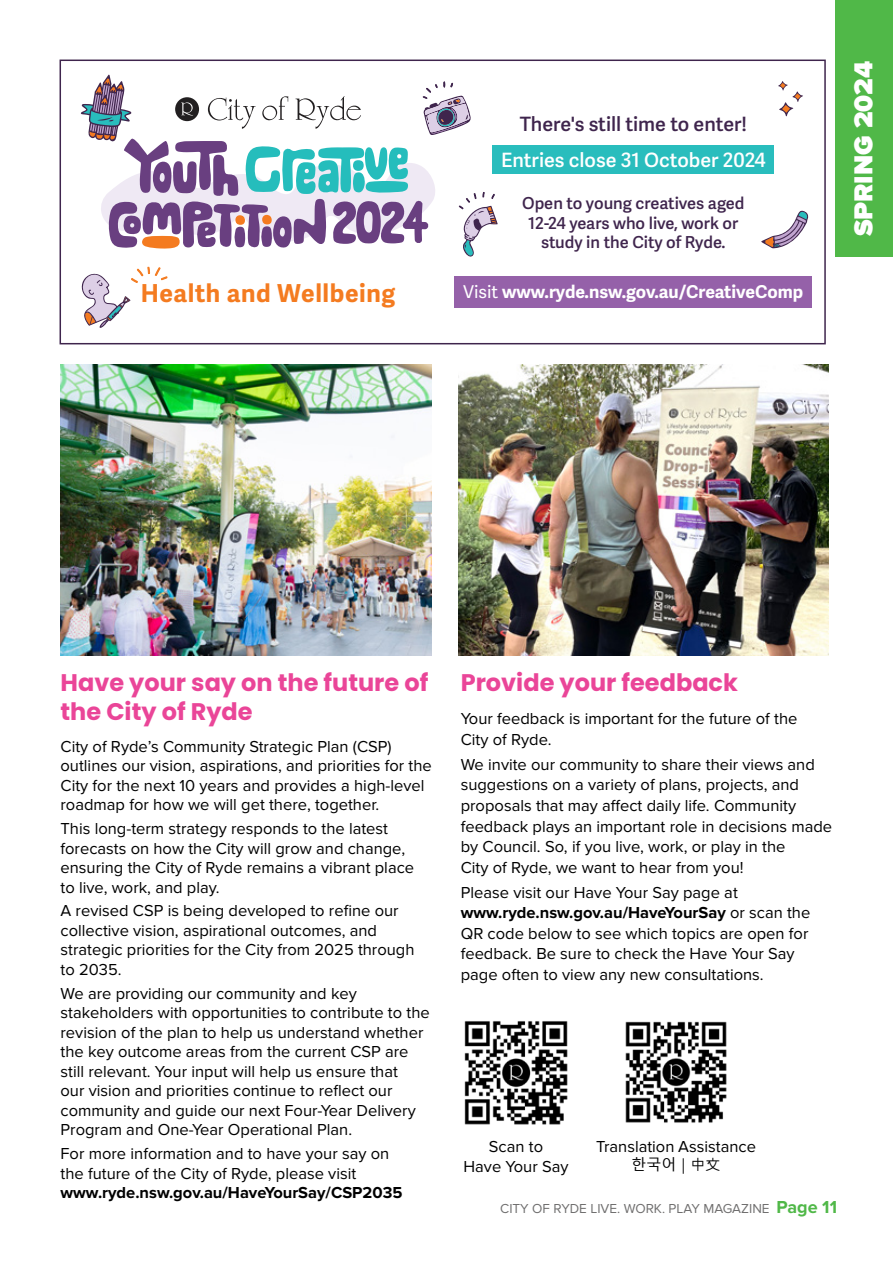
<style>
.page{position:relative;width:893px;height:1263px;background:#fff}
.page>*{position:absolute;margin:0;border:0;box-sizing:border-box;transform-origin:0 0}
.t1{font:900 27px "Proxima Nova";color:#fff}
.t2{font:700 24.75px "Adelle Sans";letter-spacing:.025em;color:#f47b20}
.t3{font:700 24px/28.8px "Poppins";color:#ea4598}
.t4{font:600 19.8px "Adelle Sans";color:#fff}
.t5{font:600 19.8px "Adelle Sans";color:#3f254d}
.t6{font:700 17.7px "Adelle Sans";color:#fff}
.t7{font:16.5px/19.5px "Proxima Nova";color:#000}
.t8{font:600 16.5px/19.5px "Adelle Sans";color:#3f254d;text-align:center}
.t9{font:700 16.5px "Proxima Nova";color:#000}
.t10{font:15px "Malgun Gothic";color:#000}
.t11{font:13.5px "Proxima Nova";color:#706f6f}
.s1{font-weight:400}
.s2{font-weight:700}
.s3{font-weight:700;font-size:18px;color:#50b848}
</style>
<div class="page">
<img style="left:458px;top:364px;width:371px;height:291px">
<img style="left:61px;top:364px;width:370px;height:291px">
<img style="left:464px;top:1021px;width:104px;height:104px">
<img style="left:625px;top:1021px;width:102px;height:102px">
<div style="left:454px;top:276px;width:358px;height:32px;background:#9561a9"></div>
<div style="left:493px;top:146px;width:281px;height:28px;background:#29bdbd"></div>
<svg style="left:761px;top:211px;width:47px;height:37px"></svg>
<svg style="left:778px;top:81px;width:25px;height:35px"></svg>
<svg style="left:81px;top:267px;width:87px;height:61px"></svg>
<svg style="left:80px;top:74px;width:418px;height:183px"></svg>
<div style="left:60px;top:60px;width:766px;height:284px;border:2px solid #3f254d"></div>
<div style="left:836px;top:0;width:57px;height:256px;background:#50b848"></div>
<p class="t5" style="left:520px;top:112px;width:229px">There's still time to enter!</p>
<p class="t4" style="left:501px;top:148px;width:266px">Entries close 31 October 2024</p>
<p class="t8" style="left:522px;top:194px;width:224px">Open to young creatives aged<br>12-24 years who live, work or study in the City of Ryde.</p>
<h2 class="t2" style="left:141px;top:279px;width:256px">Health and Wellbeing</h2>
<p class="t6" style="left:463px;top:281px;width:342px"><span class="s1">Visit</span> www.ryde.nsw.gov.au/CreativeComp</p>
<h1 class="t1" style="left:848px;top:236px;width:177px;rotate:-90deg">SPRING 2024</h1>
<h3 class="t3" style="left:61px;top:668px;width:369px">Have your say on the future of the City of Ryde</h3>
<p class="t7" style="left:61px;top:737px;width:373px">City of Ryde’s Community Strategic Plan (CSP) outlines our vision, aspirations, and priorities for the City for the next 10 years and provides a high-level roadmap for how we will get there, together.</p>
<p class="t7" style="left:61px;top:819px;width:355px">This long-term strategy responds to the latest forecasts on how the City will grow and change, ensuring the City of Ryde remains a vibrant place to live, work, and play.</p>
<p class="t7" style="left:61px;top:902px;width:355px">A revised CSP is being developed to refine our collective vision, aspirational outcomes, and strategic priorities for the City from 2025 through to 2035.</p>
<p class="t7" style="left:61px;top:984px;width:371px">We are providing our community and key stakeholders with opportunities to contribute to the revision of the plan to help us understand whether the key outcome areas from the current CSP are still relevant. Your input will help us ensure that<br>our vision and priorities continue to reflect our community and guide our next Four-Year Delivery Program and One-Year Operational Plan.</p>
<p class="t7" style="left:61px;top:1144px;width:330px">For more information and to have your say on the future of the City of Ryde, please visit</p>
<p class="t9" style="left:61px;top:1183px;width:343px">www.ryde.nsw.gov.au/HaveYourSay/CSP2035</p>
<h3 class="t3" style="left:461px;top:668px;width:279px">Provide your feedback</h3>
<p class="t7" style="left:461px;top:709px;width:338px;line-height:20.5px">Your feedback is important for the future of the<br>City of Ryde.</p>
<p class="t7" style="left:461px;top:754px;width:373px;line-height:20.5px">We invite our community to share their views and suggestions on a variety of plans, projects, and proposals that may affect daily life. Community feedback plays an important role in decisions made by Council. So, if you live, work, or play in the<br>City of Ryde, we want to hear from you!</p>
<p class="t7" style="left:461px;top:882px;width:351px;line-height:20.5px">Please visit our Have Your Say page at <span class="s2">www.ryde.nsw.gov.au/HaveYourSay</span> or scan the QR code below to see which topics are open for feedback. Be sure to check the Have Your Say page often to view any new consultations.</p>
<p class="t7" style="left:463px;top:1137px;width:106px;text-align:center">Scan to<br>Have Your Say</p>
<p class="t7" style="left:596px;top:1137px;width:161px">Translation Assistance</p>
<p class="t10" style="left:631px;top:1156px;width:91px">한국어 | 中文</p>
<p class="t11" style="left:500px;top:1201px;width:338px">CITY OF RYDE LIVE. WORK. PLAY MAGAZINE <span class="s3">Page 11</span></p>
</div>
